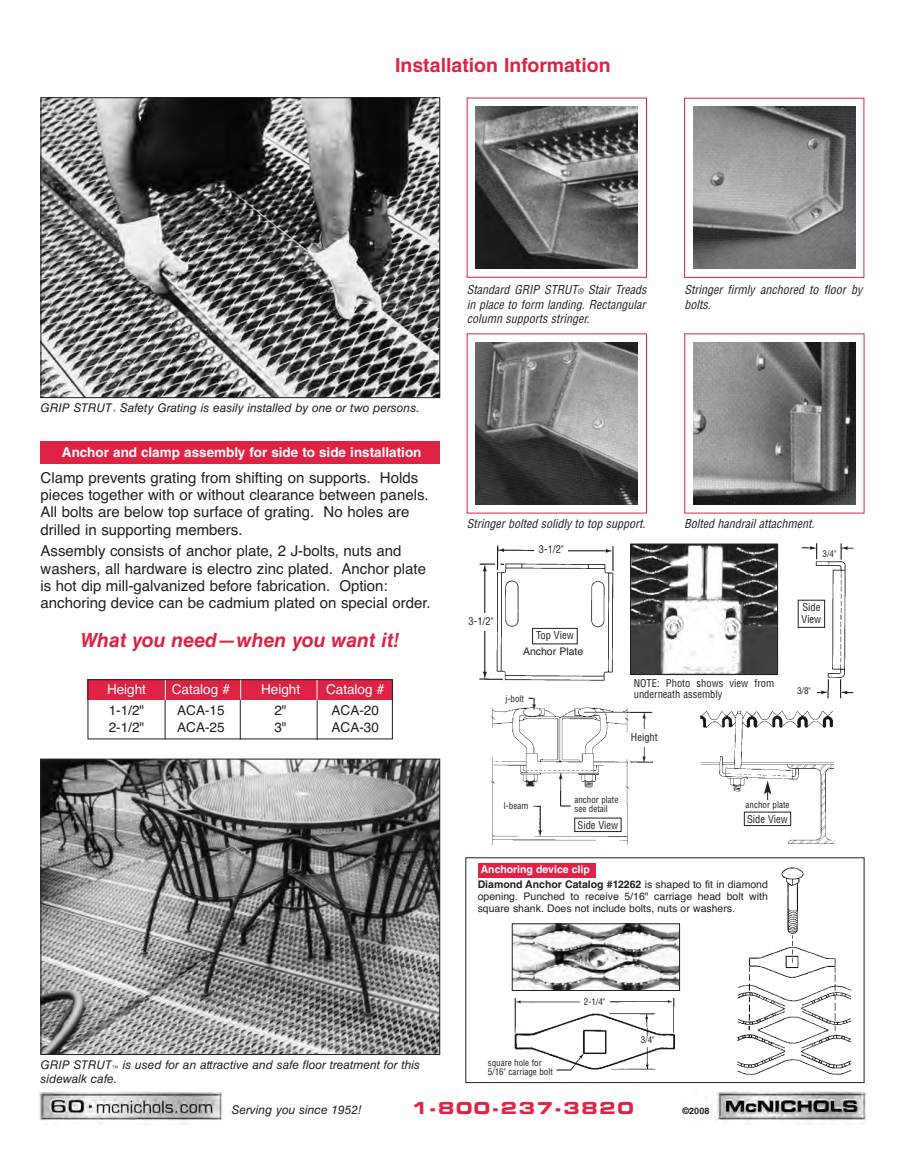
<style>
.page{position:relative;width:905px;height:1161px;background:#fff}
.page>*{position:absolute;margin:0;border:0;box-sizing:border-box;transform-origin:0 0}
.t1{font:italic 700 19.5px "Helvetica LT Std";color:#de2345}
.t2{font:700 19.5px "Helvetica LT Std";color:#de2345}
.t3{font:16.5px "Eurostile Bold Extended Two";letter-spacing:.1em;color:#de2345}
.t4{font:15px/17.2px "Helvetica";color:#231f20}
.t5{font:700 13.5px "Helvetica LT Std";color:#fff}
.t6{font:13.5px "Helvetica";color:#231f20}
.t7{font:13.5px "Helvetica";color:#fff}
.t8{font:italic condensed 12px/14.2px "Helvetica";color:#231f20;text-align:justify}
.t9{font:italic 12px/14.2px "Helvetica LT Std";color:#231f20}
.t10{font:10.5px/12px "Helvetica";color:#231f20}
.t11{font:condensed 10.5px/12px "Helvetica";color:#231f20}
.t12{font:700 10.5px/15px "Helvetica LT Std";color:#231f20}
.t13{font:condensed 9px/9px "Helvetica";color:#231f20}
.t14{font:700 9px "Helvetica LT Std";color:#231f20}
.s1{font-size:7.5px}
.s2{color:#fff}
.s3{font-family:"Helvetica";font-weight:400}
</style>
<div class="page">
<hr style="left:317px;top:700px;width:1px;height:40px;background:#231f20">
<img style="left:737px;top:867px;width:115px;height:208px">
<img style="left:476px;top:107px;width:162px;height:162px">
<div style="left:684px;top:98px;width:180px;height:180px;border:1px solid #de2345"></div>
<img style="left:693px;top:107px;width:162px;height:162px">
<img style="left:476px;top:342px;width:162px;height:162px">
<img style="left:693px;top:342px;width:162px;height:162px">
<img style="left:479px;top:545px;width:135px;height:136px">
<div style="left:465px;top:857px;width:399px;height:226px;border:1px solid #231f20"></div>
<div style="left:88px;top:679px;width:305px;height:21px;background:#de2345"></div>
<div style="left:88px;top:679px;width:305px;height:60px;border:1px solid #231f20"></div>
<div style="left:478px;top:863px;width:117px;height:14px;background:#de2345"></div>
<img style="left:42px;top:99px;width:396px;height:297px">
<div style="left:40px;top:97px;width:400px;height:301px;border:1px solid #231f20"></div>
<div style="left:40px;top:442px;width:400px;height:22px;background:#de2345"></div>
<hr style="left:165px;top:699px;width:1px;height:40px;background:#231f20">
<img style="left:632px;top:546px;width:144px;height:127px">
<div style="left:630px;top:544px;width:148px;height:131px;border:1px solid #231f20"></div>
<hr style="left:240px;top:698px;width:1px;height:41px;background:#231f20">
<img style="left:797px;top:543px;width:57px;height:156px">
<img style="left:700px;top:710px;width:135px;height:134px">
<img style="left:491px;top:697px;width:161px;height:147px">
<img style="left:514px;top:925px;width:164px;height:64px">
<div style="left:512px;top:923px;width:168px;height:68px;border:1px solid #231f20"></div>
<img style="left:514px;top:997px;width:161px;height:74px">
<div style="left:579px;top:998px;width:30px;height:12px;background:#fff"></div>
<div style="left:637px;top:1036px;width:20px;height:10px;background:#fff"></div>
<div style="left:505px;top:694px;width:21px;height:11px;background:#fff"></div>
<div style="left:574px;top:797px;width:45px;height:23px;background:#fff"></div>
<div style="left:744px;top:801px;width:47px;height:13px;background:#fff"></div>
<div style="left:503px;top:802px;width:26px;height:10px;background:#fff"></div>
<div style="left:534px;top:543px;width:34px;height:13px;background:#fff"></div>
<div style="left:468px;top:614px;width:26px;height:17px;background:#fff"></div>
<div style="left:628px;top:730px;width:32px;height:17px;background:#fff"></div>
<div style="left:798px;top:600px;width:26px;height:27px;background:#fff"></div>
<div style="left:797px;top:600px;width:28px;height:28px;border:1px solid #231f20"></div>
<div style="left:532px;top:628px;width:45px;height:16px;background:#fff"></div>
<div style="left:532px;top:628px;width:45px;height:16px;border:1px solid #231f20"></div>
<div style="left:744px;top:812px;width:46px;height:14px;background:#fff"></div>
<div style="left:744px;top:812px;width:47px;height:14px;border:1px solid #231f20"></div>
<div style="left:574px;top:818px;width:47px;height:14px;background:#fff"></div>
<div style="left:574px;top:818px;width:47px;height:14px;border:1px solid #231f20"></div>
<div style="left:821px;top:548px;width:16px;height:13px;background:#fff"></div>
<div style="left:796px;top:686px;width:15px;height:11px;background:#fff"></div>
<svg style="left:514px;top:1055px;width:42px;height:16px"></svg>
<div style="left:488px;top:1059px;width:67px;height:20px;background:#fff"></div>
<svg style="left:763px;top:781px;width:8px;height:19px"></svg>
<svg style="left:316px;top:680px;width:1px;height:20px"></svg>
<svg style="left:240px;top:680px;width:1px;height:20px"></svg>
<svg style="left:165px;top:680px;width:1px;height:20px"></svg>
<img style="left:42px;top:761px;width:396px;height:292px">
<div style="left:40px;top:759px;width:400px;height:296px;border:1px solid #231f20"></div>
<img style="left:39px;top:1092px;width:828px;height:33px">
<h1 class="t2" style="left:395px;top:58px;width:217px">Installation Information</h1>
<p class="t9" style="left:40px;top:402px;width:380px">GRIP STRUT <sub>®</sub> Safety Grating is easily installed by one or two persons.</p>
<p class="t5" style="left:62px;top:447px;width:361px">Anchor and clamp assembly for side to side installation</p>
<p class="t4" style="left:40px;top:470px;width:389px">Clamp prevents grating from shifting on supports. Holds pieces together with or without clearance between panels.<br>All bolts are below top surface of grating. No holes are drilled in supporting members.</p>
<p class="t4" style="left:40px;top:544px;width:391px">Assembly consists of anchor plate, 2 J-bolts, nuts and washers, all hardware is electro zinc plated. Anchor plate is hot dip mill-galvanized before fabrication. Option: anchoring device can be cadmium plated on special order.</p>
<h1 class="t1" style="left:80px;top:633px;width:321px">What you need—when you want it!</h1>
<p class="t7" style="left:107px;top:684px;width:40px">Height</p>
<p class="t7" style="left:172px;top:684px;width:60px">Catalog #</p>
<p class="t7" style="left:261px;top:684px;width:40px">Height</p>
<p class="t7" style="left:326px;top:684px;width:60px">Catalog #</p>
<p class="t6" style="left:109px;top:705px;width:37px">1-1/2"</p>
<p class="t6" style="left:177px;top:705px;width:49px">ACA-15</p>
<p class="t6" style="left:274px;top:705px;width:14px">2"</p>
<p class="t6" style="left:331px;top:705px;width:49px">ACA-20</p>
<p class="t6" style="left:109px;top:723px;width:37px">2-1/2"</p>
<p class="t6" style="left:177px;top:723px;width:49px">ACA-25</p>
<p class="t6" style="left:274px;top:723px;width:14px">3"</p>
<p class="t6" style="left:331px;top:723px;width:49px">ACA-30</p>
<p class="t9" style="left:40px;top:1059px;width:381px">GRIP STRUT<sub>™</sub> is used for an attractive and safe floor treatment for this sidewalk cafe.</p>
<p class="t8" style="left:466px;top:284px;width:183px">Standard GRIP STRUT<span class="s1">®</span> Stair Treads in place to form landing. Rectangular column supports stringer.</p>
<p class="t8" style="left:684px;top:284px;width:179px">Stringer firmly anchored to floor by bolts.</p>
<p class="t8" style="left:466px;top:518px;width:183px">Stringer bolted solidly to top support.</p>
<p class="t8" style="left:684px;top:518px;width:134px">Bolted handrail attachment.</p>
<p class="t11" style="left:539px;top:544px;width:26px">3-1/2"</p>
<p class="t13" style="left:822px;top:550px;width:15px">3/4"</p>
<p class="t11" style="left:468px;top:616px;width:26px">3-1/2"</p>
<p class="t11" style="left:536px;top:630px;width:39px">Top View</p>
<p class="t10" style="left:523px;top:646px;width:62px">Anchor Plate</p>
<p class="t13" style="left:505px;top:695px;width:20px">j-bolt</p>
<p class="t11" style="left:633px;top:679px;width:142px;line-height:10.5px">NOTE: Photo shows view from underneath assembly</p>
<p class="t11" style="left:631px;top:732px;width:28px">Height</p>
<p class="t11" style="left:801px;top:602px;width:21px">Side<br>View</p>
<p class="t13" style="left:797px;top:687px;width:15px">3/8"</p>
<p class="t13" style="left:574px;top:796px;width:45px">anchor plate see detail</p>
<p class="t13" style="left:503px;top:802px;width:26px">I-beam</p>
<p class="t13" style="left:745px;top:801px;width:45px">anchor plate</p>
<p class="t11" style="left:747px;top:814px;width:42px">Side View</p>
<p class="t11" style="left:577px;top:820px;width:42px">Side View</p>
<p class="t12" style="left:477px;top:863px;width:292px"><span class="s2">Anchoring device clip<br></span>Diamond Anchor Catalog #12262 <span class="s3">is shaped to fit in diamond</span></p>
<p class="t10" style="left:477px;top:891px;width:292px">opening. Punched to receive 5/16" carriage head bolt with square shank. Does not include bolts, nuts or washers.</p>
<p class="t13" style="left:488px;top:1059px;width:67px">square hole for<br>5/16" carriage bolt</p>
<p class="t13" style="left:584px;top:998px;width:23px">2-1/4"</p>
<p class="t13" style="left:640px;top:1036px;width:15px">3/4"</p>
<p class="t9" style="left:231px;top:1104px;width:132px">Serving you since 1952!</p>
<p class="t3" style="left:411px;top:1102px;width:224px">1-800-237-3820</p>
<p class="t14" style="left:682px;top:1108px;width:29px">©2008</p>
</div>
